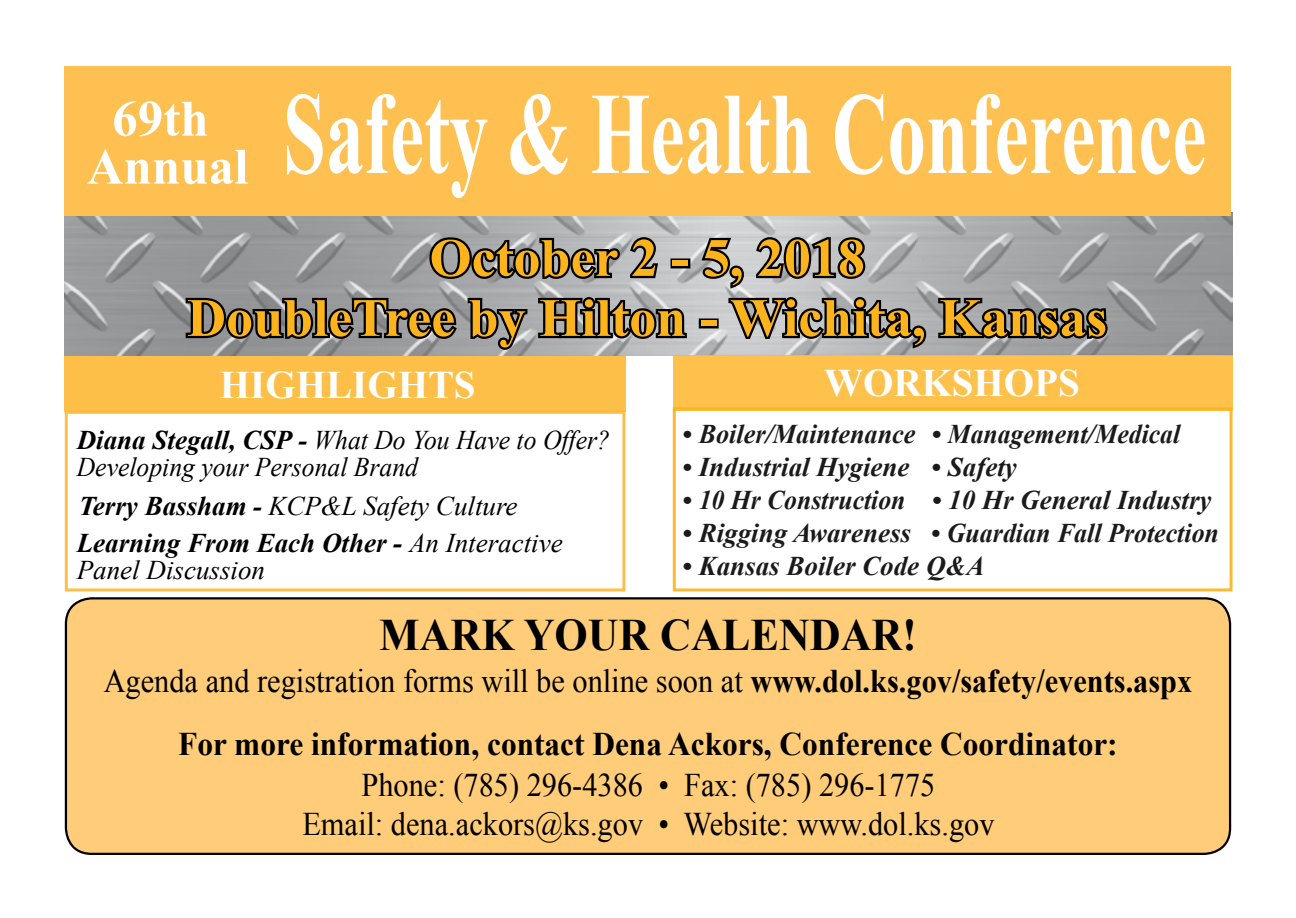
<style>
.page{position:relative;width:1296px;height:918px;background:#fff}
.page>*{position:absolute;margin:0;border:0;box-sizing:border-box;transform-origin:0 0}
.t1{font:700 54px/60px "Times New Roman";color:#fcb31c;text-align:center}
.t2{font:700 51px/48px "Times New Roman";color:#fff;text-align:center}
.t3{font:700 45px "Times New Roman";color:#000;scale:.95 1}
.t4{font:700 39px "Times New Roman";color:#fff}
.t5{font:700 33px/63px "Times New Roman";color:#000;text-align:center;scale:.92 1}
.t6{font:33px/39px "Times New Roman";color:#000;text-align:center;scale:.92 1}
.t7{font:italic 700 27px/36.6px "Times New Roman";color:#000}
.t8{font:italic 27px/27px "Times New Roman";color:#000;scale:.95 1}
.t9{font:italic 27px "Times New Roman";color:#000}
.s1{font-weight:700}
.s2{font-weight:700;font-size:26.1px}
.s3{font-size:26.1px}
.s4{font-weight:400}
</style>
<div class="page">
<img style="left:64px;top:213px;width:1168px;height:142px">
<div style="left:673px;top:355px;width:559px;height:56px;background:#fdc14c"></div>
<div style="left:64px;top:356px;width:561px;height:56px;background:#fdbf47"></div>
<div style="left:66px;top:598px;width:1164px;height:256px;background:#ffcd79;border-radius:26px"></div>
<div style="left:65px;top:597px;width:1166px;height:258px;border:2px solid #000;border-radius:26px"></div>
<div style="left:65px;top:66px;width:1166px;height:150px;background:#fec151"></div>
<div style="left:673px;top:407px;width:560px;height:184px;border:3px solid #fcb31c"></div>
<div style="left:65px;top:411px;width:560px;height:180px;border:3px solid #fdb833"></div>
<div style="left:671px;top:259px;width:19px;height:9px;border:4px solid #000"></div>
<svg style="left:183px;top:198px;width:506px;height:155px;background:#8e887c"></svg>
<svg style="left:699px;top:216px;width:229px;height:135px;background:#8e8f90"></svg>
<svg style="left:936px;top:295px;width:175px;height:47px;background:#575759"></svg>
<svg style="left:287px;top:94px;width:918px;height:104px"></svg>
<h2 class="t2" style="left:87px;top:93px;width:163px">69th<br>Annual</h2>
<h1 class="t1" style="left:187px;top:226px;width:922px">October 2 - 5, 2018<br>DoubleTree by Hilton - Wichita, Kansas</h1>
<h3 class="t4" style="left:220px;top:358px;width:257px">HIGHLIGHTS</h3>
<p class="t8" style="left:77px;top:426px;width:563px"><span class="s1">Diana Stegall, CSP</span> <span class="s2">-</span> What Do You Have to Offer?<br>Developing your Personal Brand</p>
<p class="t7" style="left:77px;top:487px;width:487px">Terry Bassham <span class="s3">-</span> <span class="s4">KCP&amp;L Safety Culture<br></span>Learning From Each Other - <span class="s4">An Interactive</span></p>
<p class="t9" style="left:77px;top:551px;width:190px">Panel Discussion</p>
<h3 class="t4" style="left:824px;top:356px;width:257px">WORKSHOPS</h3>
<p class="t7" style="left:683px;top:414px;width:499px">• Boiler/Maintenance • Management/Medical</p>
<p class="t7" style="left:683px;top:447px;width:336px">• Industrial Hygiene • Safety</p>
<p class="t7" style="left:683px;top:480px;width:531px">• 10 Hr Construction • 10 Hr General Industry</p>
<p class="t7" style="left:683px;top:513px;width:538px">• Rigging Awareness • Guardian Fall Protection</p>
<p class="t7" style="left:683px;top:546px;width:303px">• Kansas Boiler Code Q&amp;A</p>
<h3 class="t3" style="left:379px;top:604px;width:567px">MARK YOUR CALENDAR!</h3>
<p class="t5" style="left:104px;top:649px;width:1185px"><span class="s4">Agenda and registration forms will be online soon at</span> www.dol.ks.gov/safety/events.aspx<br>For more information, contact Dena Ackors, Conference Coordinator:</p>
<p class="t6" style="left:302px;top:765px;width:754px">Phone: (785) 296-4386 • Fax: (785) 296-1775<br>Email: dena.ackors@ks.gov • Website: www.dol.ks.gov</p>
</div>
